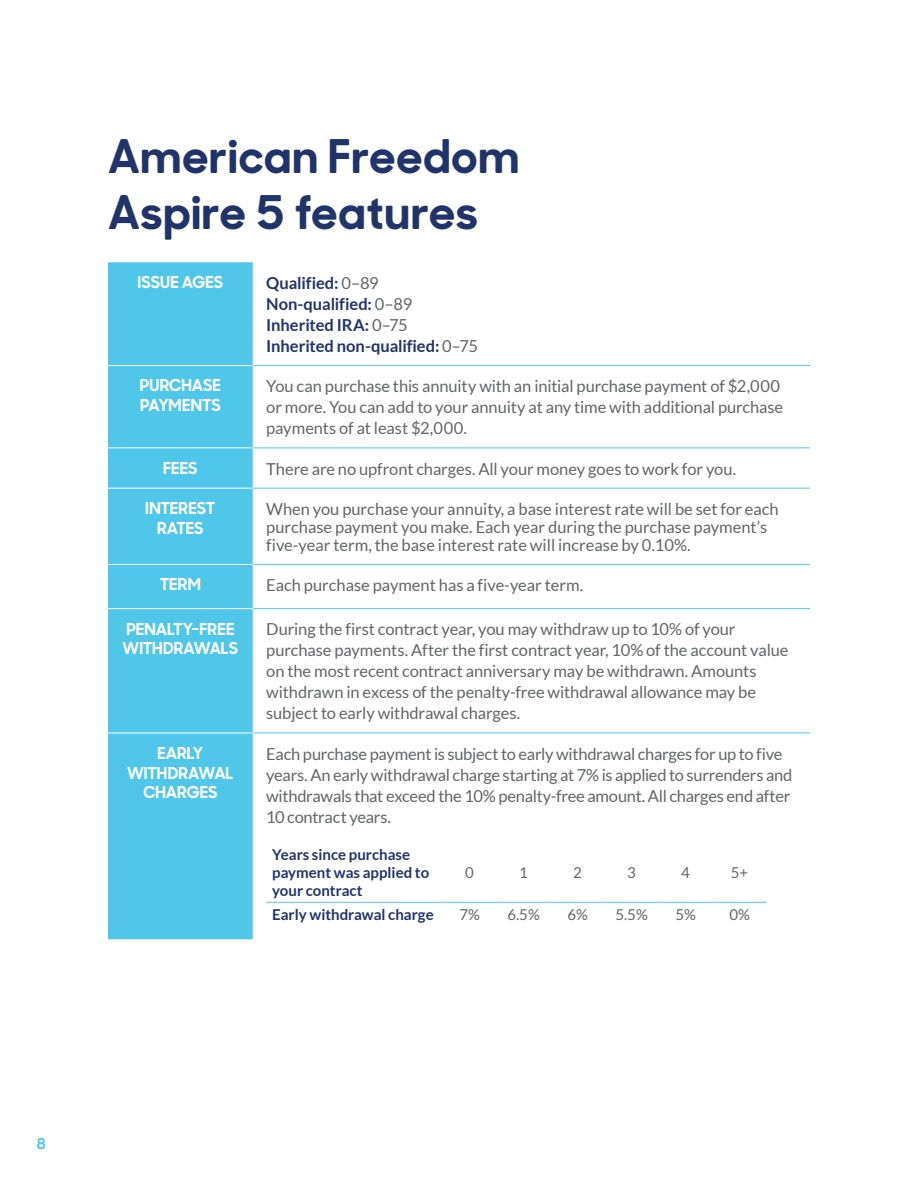
<style>
.page{position:relative;width:918px;height:1188px;background:#fff}
.page>*{position:absolute;margin:0;border:0;box-sizing:border-box;transform-origin:0 0}
.t1{font:700 46.5px/55.8px "MM Sharp Sans";letter-spacing:.02em;color:#21346a}
.t2{font:16.5px/21px "Lato";letter-spacing:-.005em;color:#636466}
.t3{font:700 16.5px/19.8px "MM Sharp Sans";color:#fff}
.t4{font:700 16.5px/21px "Lato";letter-spacing:-.005em;color:#21346a}
.t5{font:700 15px/18px "Lato";color:#21346a}
.t6{font:15px "Lato";color:#636466}
.t7{font:700 15px "MM Sharp Sans";color:#50c7e8}
.s1{font-weight:400;color:#636466}
</style>
<div class="page">
<div style="left:108px;top:262px;width:145px;height:678px;background:#50c7e8"></div>
<hr style="left:253px;top:365px;width:557px;height:1px;background:#50c7e8">
<hr style="left:253px;top:448px;width:557px;height:1px;background:#50c7e8">
<hr style="left:253px;top:488px;width:557px;height:1px;background:#50c7e8">
<hr style="left:253px;top:564px;width:557px;height:1px;background:#50c7e8">
<hr style="left:253px;top:608px;width:557px;height:1px;background:#50c7e8">
<hr style="left:108px;top:365px;width:145px;height:1px;background:#fff">
<hr style="left:108px;top:448px;width:145px;height:1px;background:#fff">
<hr style="left:108px;top:488px;width:145px;height:1px;background:#fff">
<hr style="left:108px;top:564px;width:145px;height:1px;background:#fff">
<hr style="left:108px;top:608px;width:145px;height:1px;background:#fff">
<hr style="left:108px;top:733px;width:145px;height:1px;background:#fff">
<hr style="left:253px;top:733px;width:557px;height:1px;background:#50c7e8">
<svg style="left:266px;top:901px;width:177px;height:1px"></svg>
<hr style="left:443px;top:902px;width:54px;height:1px;background:#50c7e8">
<hr style="left:497px;top:902px;width:54px;height:1px;background:#50c7e8">
<hr style="left:551px;top:902px;width:54px;height:1px;background:#50c7e8">
<hr style="left:605px;top:902px;width:54px;height:1px;background:#50c7e8">
<hr style="left:659px;top:902px;width:54px;height:1px;background:#50c7e8">
<hr style="left:713px;top:902px;width:54px;height:1px;background:#50c7e8">
<hr style="left:266px;top:902px;width:177px;height:1px;background:#50c7e8">
<h1 class="t1" style="left:108px;top:125px;width:413px">American Freedom<br>Aspire 5 features</h1>
<p class="t3" style="left:138px;top:271px;width:87px">ISSUE AGES</p>
<p class="t4" style="left:266px;top:272px;width:213px">Qualified: <span class="s1">0–89<br></span>Non-qualified: <span class="s1">0–89<br></span>Inherited IRA: <span class="s1">0–75<br></span>Inherited non-qualified: <span class="s1">0–75</span></p>
<p class="t3" style="left:140px;top:374px;width:82px">PURCHASE<br>PAYMENTS</p>
<p class="t2" style="left:266px;top:376px;width:519px">You can purchase this annuity with an initial purchase payment of $2,000 or more. You can add to your annuity at any time with additional purchase payments of at least $2,000.</p>
<p class="t3" style="left:163px;top:456px;width:36px">FEES</p>
<p class="t2" style="left:266px;top:458px;width:471px">There are no upfront charges. All your money goes to work for you.</p>
<p class="t3" style="left:145px;top:497px;width:72px;text-align:center">INTEREST<br>RATES</p>
<p class="t2" style="left:266px;top:500px;width:514px;line-height:18px">When you purchase your annuity, a base interest rate will be set for each purchase payment you make. Each year during the purchase payment’s five-year term, the base interest rate will increase by 0.10%.</p>
<p class="t3" style="left:160px;top:573px;width:42px">TERM</p>
<p class="t2" style="left:266px;top:575px;width:319px">Each purchase payment has a five-year term.</p>
<p class="t3" style="left:123px;top:617px;width:117px">PENALTY-FREE<br>WITHDRAWALS</p>
<p class="t2" style="left:266px;top:619px;width:524px">During the first contract year, you may withdraw up to 10% of your purchase payments. After the first contract year, 10% of the account value on the most recent contract anniversary may be withdrawn. Amounts withdrawn in excess of the penalty-free withdrawal allowance may be subject to early withdrawal charges.</p>
<p class="t3" style="left:127px;top:742px;width:108px;text-align:center">EARLY<br>WITHDRAWAL<br>CHARGES</p>
<p class="t2" style="left:266px;top:743px;width:528px">Each purchase payment is subject to early withdrawal charges for up to five years. An early withdrawal charge starting at 7% is applied to surrenders and withdrawals that exceed the 10% penalty-free amount. All charges end after 10 contract years.</p>
<p class="t5" style="left:272px;top:846px;width:158px">Years since purchase payment was applied to your contract</p>
<p class="t6" style="left:465px;top:865px;width:10px">0</p>
<p class="t6" style="left:519px;top:865px;width:10px">1</p>
<p class="t6" style="left:573px;top:865px;width:10px">2</p>
<p class="t6" style="left:627px;top:865px;width:10px">3</p>
<p class="t6" style="left:681px;top:865px;width:10px">4</p>
<p class="t6" style="left:731px;top:865px;width:19px">5+</p>
<p class="t5" style="left:272px;top:906px;width:163px">Early withdrawal charge</p>
<p class="t6" style="left:459px;top:907px;width:22px">7%</p>
<p class="t6" style="left:507px;top:907px;width:34px">6.5%</p>
<p class="t6" style="left:567px;top:907px;width:22px">6%</p>
<p class="t6" style="left:615px;top:907px;width:34px">5.5%</p>
<p class="t6" style="left:675px;top:907px;width:22px">5%</p>
<p class="t6" style="left:729px;top:907px;width:22px">0%</p>
<p class="t7" style="left:37px;top:1131px;width:11px">8</p>
</div>
